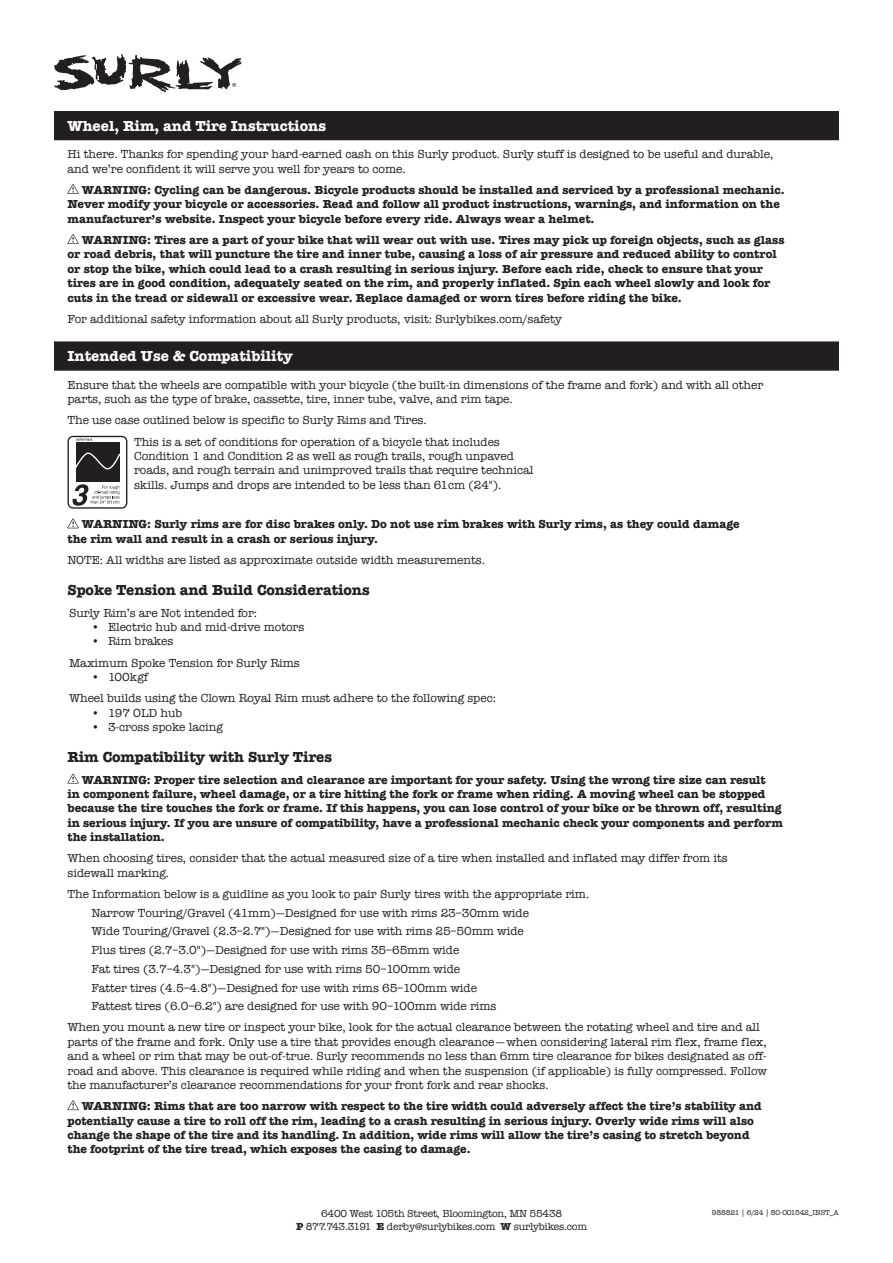
<style>
.page{position:relative;width:893px;height:1263px;background:#fff}
.page>*{position:absolute;margin:0;border:0;box-sizing:border-box;transform-origin:0 0}
.Insstuction_Body_Copy{font:700 15px "American Typewriter";letter-spacing:-.005em;color:#231f20}
.Instruction_Header{font:700 15px "American Typewriter";color:#fff}
.Warning_Copy{font:700 12px/14.4px "American Typewriter";color:#231f20}
.Insstuction_Body_Copy-2{font:12px/14.4px "American Typewriter";letter-spacing:-.005em;color:#231f20}
.Instruction_bullets{font:12px "American Typewriter";letter-spacing:-.005em;color:#231f20}
.t1{font:10.5px "American Typewriter";letter-spacing:-.02em;color:#231f20}
.t2{font:7.5px "American Typewriter";letter-spacing:-.02em;color:#231f20}
.s1{font-weight:700}
</style>
<div class="page">
<svg style="left:54px;top:54px;width:188px;height:38px"></svg>
<div style="left:54px;top:111px;width:785px;height:29px;background:#231f20"></div>
<div style="left:54px;top:341px;width:785px;height:30px;background:#231f20"></div>
<svg style="left:68px;top:184px;width:11px;height:10px"></svg>
<svg style="left:68px;top:234px;width:11px;height:10px"></svg>
<svg style="left:68px;top:518px;width:11px;height:10px"></svg>
<svg style="left:68px;top:774px;width:11px;height:9px"></svg>
<svg style="left:68px;top:1100px;width:11px;height:10px"></svg>
<svg style="left:67px;top:436px;width:60px;height:73px"></svg>
<p class="Instruction_Header" style="left:68px;top:113px;width:260px">Wheel, Rim, and Tire Instructions</p>
<p class="Insstuction_Body_Copy-2" style="left:68px;top:147px;width:707px">Hi there. Thanks for spending your hard-earned cash on this Surly product. Surly stuff is designed to be useful and durable, and we’re confident it will serve you well for years to come.</p>
<p class="Warning_Copy" style="left:68px;top:182px;width:719px;text-indent:14px">WARNING: Cycling can be dangerous. Bicycle products should be installed and serviced by a professional mechanic.<br>Never modify your bicycle or accessories. Read and follow all product instructions, warnings, and information on the manufacturer’s website. Inspect your bicycle before every ride. Always wear a helmet.</p>
<p class="Warning_Copy" style="left:68px;top:232px;width:718px;text-indent:14px">WARNING: Tires are a part of your bike that will wear out with use. Tires may pick up foreign objects, such as glass or road debris, that will puncture the tire and inner tube, causing a loss of air pressure and reduced ability to control or stop the bike, which could lead to a crash resulting in serious injury. Before each ride, check to ensure that your tires are in good condition, adequately seated on the rim, and properly inflated. Spin each wheel slowly and look for cuts in the tread or sidewall or excessive wear. Replace damaged or worn tires before riding the bike.</p>
<p class="Insstuction_Body_Copy-2" style="left:68px;top:311px;width:496px">For additional safety information about all Surly products, visit: Surlybikes.com/safety</p>
<p class="Instruction_Header" style="left:68px;top:343px;width:227px">Intended Use &amp; Compatibility</p>
<p class="Insstuction_Body_Copy-2" style="left:68px;top:377px;width:697px">Ensure that the wheels are compatible with your bicycle (the built-in dimensions of the frame and fork) and with all other parts, such as the type of brake, cassette, tire, inner tube, valve, and rim tape.</p>
<p class="Insstuction_Body_Copy-2" style="left:68px;top:413px;width:361px">The use case outlined below is specific to Surly Rims and Tires.</p>
<p class="Insstuction_Body_Copy-2" style="left:134px;top:434px;width:401px">This is a set of conditions for operation of a bicycle that includes Condition 1 and Condition 2 as well as rough trails, rough unpaved roads, and rough terrain and unimproved trails that require technical skills. Jumps and drops are intended to be less than 61cm (24").</p>
<p class="Warning_Copy" style="left:68px;top:517px;width:674px;text-indent:14px">WARNING: Surly rims are for disc brakes only. Do not use rim brakes with Surly rims, as they could damage the rim wall and result in a crash or serious injury.</p>
<p class="Insstuction_Body_Copy-2" style="left:68px;top:552px;width:419px">NOTE: All widths are listed as approximate outside width measurements.</p>
<p class="Insstuction_Body_Copy" style="left:68px;top:577px;width:304px">Spoke Tension and Build Considerations</p>
<p class="Instruction_bullets" style="left:69px;top:603px;width:190px">Surly Rim’s are Not intended for:</p>
<p class="Instruction_bullets" style="left:92px;top:618px;width:214px">• Electric hub and mid-drive motors</p>
<p class="Instruction_bullets" style="left:92px;top:632px;width:83px">• Rim brakes</p>
<p class="Instruction_bullets" style="left:69px;top:653px;width:232px">Maximum Spoke Tension for Surly Rims</p>
<p class="Instruction_bullets" style="left:92px;top:668px;width:58px">• 100kgf</p>
<p class="Instruction_bullets" style="left:69px;top:689px;width:429px">Wheel builds using the Clown Royal Rim must adhere to the following spec:</p>
<p class="Instruction_bullets" style="left:92px;top:703px;width:92px">• 197 OLD hub</p>
<p class="Instruction_bullets" style="left:92px;top:718px;width:133px">• 3-cross spoke lacing</p>
<p class="Insstuction_Body_Copy" style="left:68px;top:744px;width:266px">Rim Compatibility with Surly Tires</p>
<p class="Warning_Copy" style="left:68px;top:772px;width:717px;text-indent:14px">WARNING: Proper tire selection and clearance are important for your safety. Using the wrong tire size can result<br>in component failure, wheel damage, or a tire hitting the fork or frame when riding. A moving wheel can be stopped because the tire touches the fork or frame. If this happens, you can lose control of your bike or be thrown off, resulting in serious injury. If you are unsure of compatibility, have a professional mechanic check your components and perform the installation.</p>
<p class="Insstuction_Body_Copy-2" style="left:68px;top:851px;width:662px">When choosing tires, consider that the actual measured size of a tire when installed and inflated may differ from its sidewall marking.</p>
<p class="Insstuction_Body_Copy-2" style="left:68px;top:886px;width:523px">The Information below is a guidline as you look to pair Surly tires with the appropriate rim.</p>
<p class="Instruction_bullets" style="left:92px;top:903px;width:439px">Narrow Touring/Gravel (41mm)—Designed for use with rims 23–30mm wide</p>
<p class="Instruction_bullets" style="left:92px;top:922px;width:434px">Wide Touring/Gravel (2.3–2.7")—Designed for use with rims 25–50mm wide</p>
<p class="Instruction_bullets" style="left:92px;top:941px;width:369px">Plus tires (2.7–3.0")—Designed for use with rims 35–65mm wide</p>
<p class="Instruction_bullets" style="left:92px;top:959px;width:370px">Fat tires (3.7–4.3")—Designed for use with rims 50–100mm wide</p>
<p class="Instruction_bullets" style="left:92px;top:978px;width:387px">Fatter tires (4.5–4.8")—Designed for use with rims 65–100mm wide</p>
<p class="Instruction_bullets" style="left:92px;top:997px;width:406px">Fattest tires (6.0–6.2") are designed for use with 90–100mm wide rims</p>
<p class="Insstuction_Body_Copy-2" style="left:68px;top:1020px;width:701px">When you mount a new tire or inspect your bike, look for the actual clearance between the rotating wheel and tire and all parts of the frame and fork. Only use a tire that provides enough clearance—when considering lateral rim flex, frame flex, and a wheel or rim that may be out-of-true. Surly recommends no less than 6mm tire clearance for bikes designated as off&shy;road and above. This clearance is required while riding and when the suspension (if applicable) is fully compressed. Follow the manufacturer’s clearance recommendations for your front fork and rear shocks.</p>
<p class="Warning_Copy" style="left:68px;top:1098px;width:696px;text-indent:14px">WARNING: Rims that are too narrow with respect to the tire width could adversely affect the tire’s stability and potentially cause a tire to roll off the rim, leading to a crash resulting in serious injury. Overly wide rims will also change the shape of the tire and its handling. In addition, wide rims will allow the tire’s casing to stretch beyond the footprint of the tire tread, which exposes the casing to damage.</p>
<p class="t1" style="left:321px;top:1205px;width:243px">6400 West 105th Street, Bloomington, MN 55438</p>
<p class="t2" style="left:712px;top:1206px;width:128px">988821 | 6/24 | 80-001542_INST_A</p>
<p class="t1" style="left:296px;top:1219px;width:293px"><span class="s1">P</span> 877.743.3191 <span class="s1">E</span> derby@surlybikes.com <span class="s1">W</span> surlybikes.com</p>
</div>
